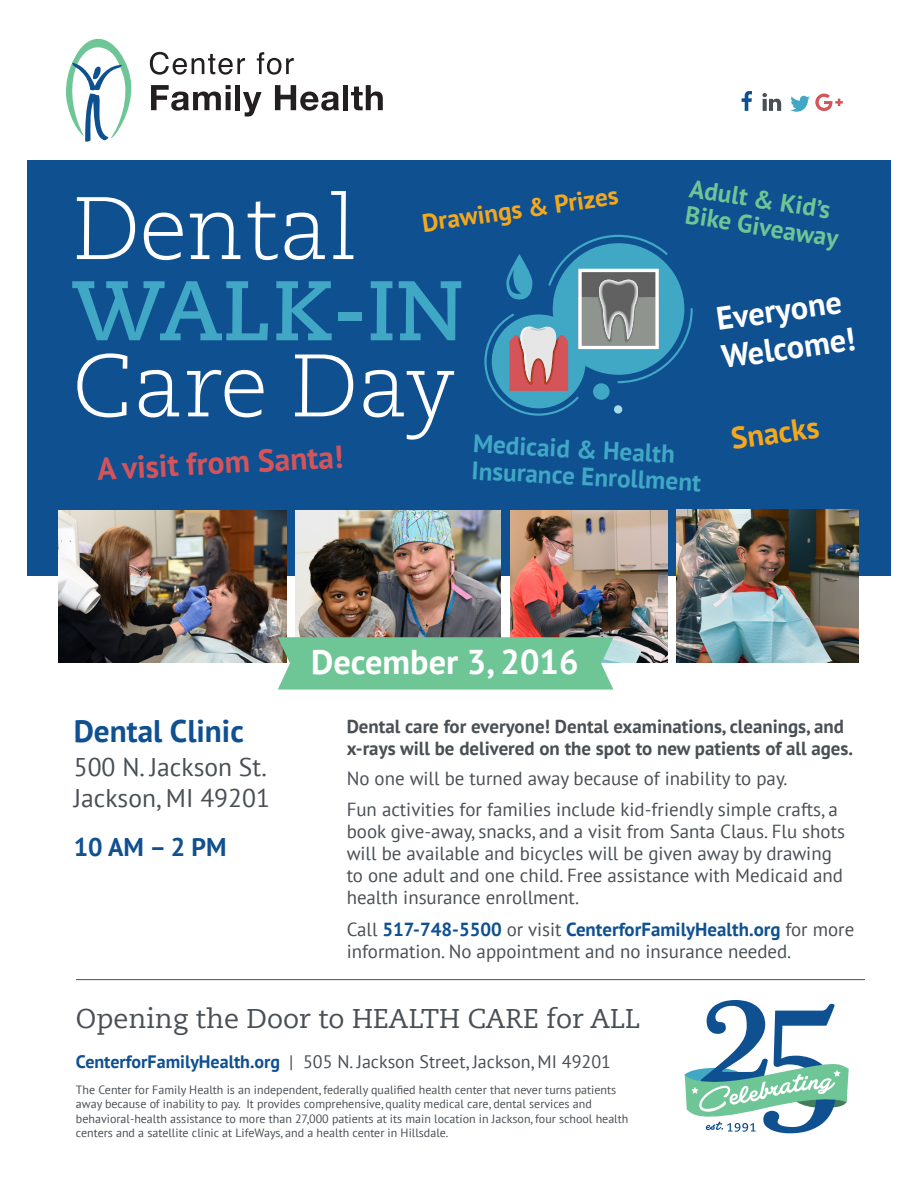
<style>
.page{position:relative;width:918px;height:1188px;background:#fff}
.page>*{position:absolute;margin:0;border:0;box-sizing:border-box;transform-origin:0 0}
.t1{font:300 88.35px "Caecilia LT Std";color:#fff}
.t2{font:700 84.3px "Caecilia LT Std";color:#40a8c5}
.t3{font:700 34.35px "PT Sans";color:#fff}
.t4{font:700 32.25px/38.4px "PT Sans";color:#fff}
.t5{font:700 31.5px "PT Sans";color:#d45459}
.t6{font:700 31.2px "PT Sans";color:#0f5091}
.t7{font:700 30.3px "PT Sans";color:#f5a81c}
.t8{font:27px "Caecilia LT Std";color:#494f54}
.t9{font:25.5px/31.2px "PT Sans";color:#494f54}
.t10{font:700 25.5px "PT Sans";color:#0f5091}
.t11{font:700 25.2px/26.8px "PT Sans";color:#40a8c5}
.t12{font:700 25.2px/26.7px "PT Sans";color:#6ec595}
.t13{font:700 25.2px "PT Sans";color:#f5a81c}
.t14{font:18.9px/22px "PT Sans";color:#494f54}
.t15{font:700 18.9px/22px "PT Sans";color:#494f54}
.t16{font:18px "PT Sans";color:#494f54}
.t17{font:12px/14.4px "PT Sans";color:#494f54}
.s1{font-weight:700;color:#0f5091}
</style>
<div class="page">
<div style="left:27px;top:160px;width:864px;height:415px;background:#0f5091"></div>
<svg style="left:484px;top:235px;width:209px;height:181px"></svg>
<div style="left:614px;top:405px;width:8px;height:9px;background:#a3dbe8;border-radius:50%"></div>
<div style="left:593px;top:383px;width:17px;height:17px;background:#40a8c5;border-radius:50%"></div>
<svg style="left:742px;top:91px;width:10px;height:20px"></svg>
<svg style="left:790px;top:93px;width:53px;height:19px"></svg>
<svg style="left:762px;top:93px;width:19px;height:18px"></svg>
<img style="left:676px;top:510px;width:182px;height:153px">
<img style="left:510px;top:511px;width:157px;height:152px">
<img style="left:296px;top:511px;width:205px;height:126px">
<img style="left:58px;top:511px;width:229px;height:152px">
<svg style="left:278px;top:637px;width:335px;height:53px;background:#72c597"></svg>
<svg style="left:684px;top:1000px;width:165px;height:133px"></svg>
<svg style="left:66px;top:39px;width:66px;height:103px"></svg>
<svg style="left:151px;top:85px;width:80px;height:26px"></svg>
<div style="left:235px;top:85px;width:5px;height:25px;background:#231f20"></div>
<svg style="left:243px;top:92px;width:19px;height:25px"></svg>
<svg style="left:275px;top:85px;width:64px;height:26px"></svg>
<div style="left:343px;top:85px;width:5px;height:25px;background:#231f20"></div>
<svg style="left:351px;top:85px;width:32px;height:25px"></svg>
<svg style="left:150px;top:52px;width:95px;height:23px"></svg>
<svg style="left:257px;top:52px;width:37px;height:23px"></svg>
<hr style="left:76px;top:979px;width:789px;height:1px;background:#494f54">
<p class="t1" style="left:72px;top:179px;width:286px">Dental</p>
<p class="t13" style="left:420px;top:206px;width:199px;rotate:-8deg">Drawings &amp; Prizes</p>
<p class="t12" style="left:692px;top:174px;width:156px;rotate:9deg">Adult &amp; Kid’s<br>Bike Giveaway</p>
<p class="t2" style="left:72px;top:261px;width:393px">WALK-IN</p>
<p class="t1" style="left:72px;top:336px;width:384px">Care Day</p>
<p class="t5" style="left:96px;top:448px;width:248px;rotate:-3deg">A visit from Santa!</p>
<p class="t11" style="left:474px;top:430px;width:231px;rotate:3deg">Medicaid &amp; Health<br>Insurance Enrollment</p>
<p class="t4" style="left:714px;top:299px;width:136px;rotate:-8deg">Everyone<br>Welcome!</p>
<p class="t7" style="left:729px;top:419px;width:90px;rotate:-8deg">Snacks</p>
<p class="t3" style="left:311px;top:639px;width:269px">December 3, 2016</p>
<p class="t6" style="left:74px;top:710px;width:172px">Dental Clinic</p>
<p class="t9" style="left:74px;top:751px;width:198px">500 N. Jackson St.<br>Jackson, MI 49201</p>
<p class="t10" style="left:74px;top:830px;width:154px">10 AM – 2 PM</p>
<p class="t15" style="left:347px;top:715px;width:508px">Dental care for everyone! Dental examinations, cleanings, and x-rays will be delivered on the spot to new patients of all ages.</p>
<p class="t14" style="left:347px;top:767px;width:442px">No one will be turned away because of inability to pay.</p>
<p class="t14" style="left:347px;top:798px;width:500px">Fun activities for families include kid-friendly simple crafts, a book give-away, snacks, and a visit from Santa Claus. Flu shots will be available and bicycles will be given away by drawing to one adult and one child. Free assistance with Medicaid and health insurance enrollment.</p>
<p class="t14" style="left:347px;top:917px;width:509px;line-height:22.6px">Call <span class="s1">517-748-5500</span> or visit <span class="s1">CenterforFamilyHealth.org</span> for more information. No appointment and no insurance needed.</p>
<p class="t8" style="left:76px;top:1003px;width:566px">Opening the Door to HEALTH CARE for ALL</p>
<p class="t16" style="left:76px;top:1051px;width:537px"><span class="s1">CenterforFamilyHealth.org</span> | 505 N. Jackson Street, Jackson, MI 49201</p>
<p class="t17" style="left:76px;top:1082px;width:554px">The Center for Family Health is an independent, federally qualified health center that never turns patients away because of inability to pay. It provides comprehensive, quality medical care, dental services and behavioral-health assistance to more than 27,000 patients at its main location in Jackson, four school health centers and a satellite clinic at LifeWays, and a health center in Hillsdale.</p>
</div>
